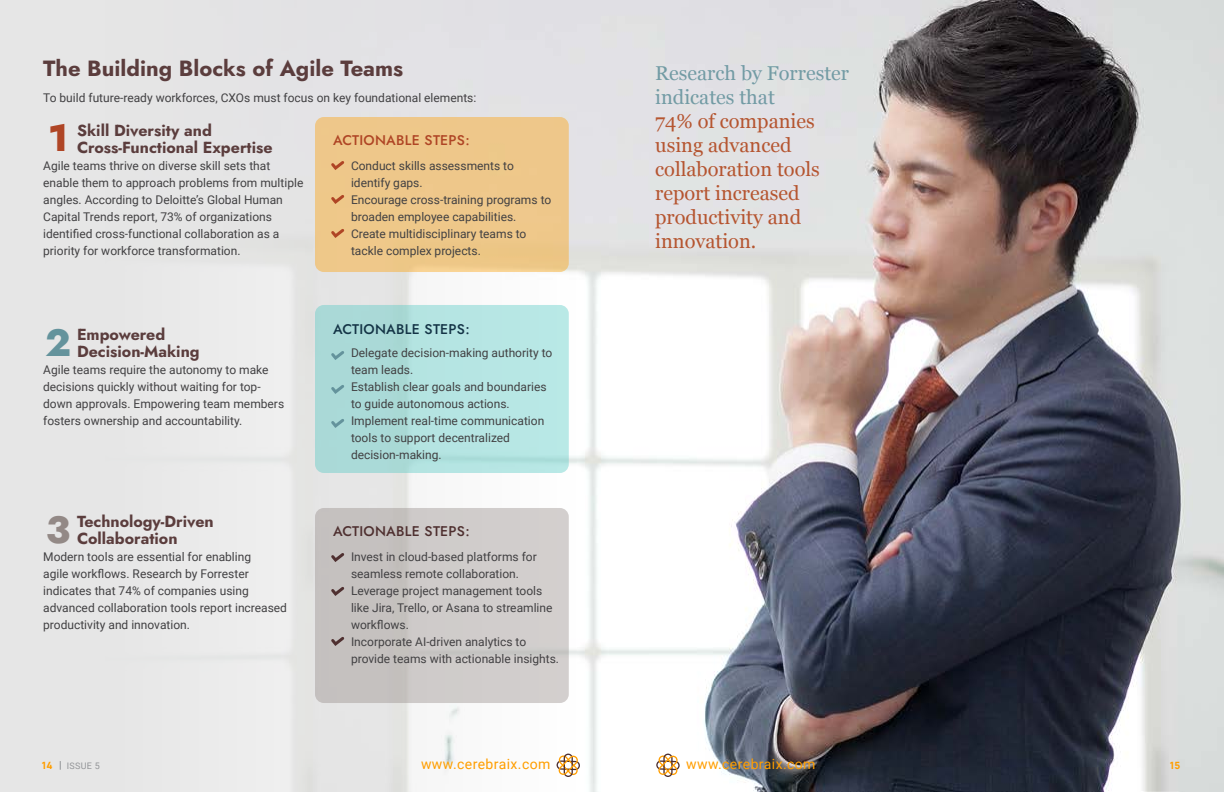
<style>
.page{position:relative;width:1224px;height:792px;background:#e6e6e6}
.page>*{position:absolute;margin:0;border:0;box-sizing:border-box;transform-origin:0 0}
.t1{font:800 38px "Jost";color:#af4525}
.t2{font:800 38px "Jost";color:#64939c}
.t3{font:800 38px "Jost";color:#938986}
.t4{font:700 22px "Jost";color:#5b3d3d}
.t5{font:20px/24px "Georgia";color:#b55530}
.t6{font:20px/24px "Georgia";color:#729ba4}
.t7{font:700 16px/17px "Jost";color:#5b3d3d}
.t8{font:14px "Roboto";letter-spacing:.03em;color:#ff9e00}
.t9{font:500 14px "Jost";letter-spacing:.02em;color:#af4525}
.t10{font:500 14px "Jost";letter-spacing:.02em;color:#143446}
.t11{font:500 14px "Jost";letter-spacing:.02em;color:#4f3030}
.t12{font:12px/17px "Roboto";color:#414042}
.t13{font:800 10px "Manrope";color:#ff9e00}
.t14{font:9px "Roboto";letter-spacing:.03em;color:#939598}
</style>
<div class="page">
<img style="left:308px;top:0;width:916px;height:792px">
<div style="left:315px;top:117px;width:254px;height:155px;background:#eec78a;border-radius:9px"></div>
<div style="left:315px;top:305px;width:254px;height:168px;background:linear-gradient(to right,#a8d7d5,#bbebe8);border-radius:9px"></div>
<div style="left:315px;top:508px;width:254px;height:195px;background:#cfcbca;border-radius:9px"></div>
<svg style="left:331px;top:161px;width:14px;height:9px"></svg>
<svg style="left:328px;top:348px;width:19px;height:14px"></svg>
<svg style="left:328px;top:550px;width:19px;height:14px"></svg>
<svg style="left:331px;top:195px;width:14px;height:9px"></svg>
<svg style="left:328px;top:382px;width:19px;height:14px"></svg>
<svg style="left:328px;top:584px;width:19px;height:14px"></svg>
<svg style="left:331px;top:229px;width:14px;height:9px"></svg>
<svg style="left:328px;top:416px;width:19px;height:14px"></svg>
<svg style="left:328px;top:634px;width:19px;height:14px"></svg>
<svg style="left:656px;top:754px;width:24px;height:23px"></svg>
<svg style="left:556px;top:754px;width:24px;height:23px"></svg>
<h2 class="t4" style="left:43px;top:53px;width:362px">The Building Blocks of Agile Teams</h2>
<p class="t12" style="left:43px;top:89px;width:435px">To build future-ready workforces, CXOs must focus on key foundational elements:</p>
<h3 class="t7" style="left:77px;top:122px;width:197px">Skill Diversity and<br>Cross-Functional Expertise</h3>
<p class="t12" style="left:43px;top:157px;width:262px">Agile teams thrive on diverse skill sets that enable them to approach problems from multiple angles. According to Deloitte’s Global Human Capital Trends report, 73% of organizations identified cross-functional collaboration as a priority for workforce transformation.</p>
<h1 class="t1" style="left:48px;top:112px;width:22px">1</h1>
<p class="t9" style="left:333px;top:131px;width:138px">ACTIONABLE STEPS:</p>
<p class="t12" style="left:351px;top:157px;width:202px">Conduct skills assessments to identify gaps.<br>Encourage cross-training programs to broaden employee capabilities.<br>Create multidisciplinary teams to tackle complex projects.</p>
<h3 class="t7" style="left:77px;top:326px;width:124px">Empowered<br>Decision-Making</h3>
<p class="t12" style="left:43px;top:361px;width:243px">Agile teams require the autonomy to make decisions quickly without waiting for top&shy;down approvals. Empowering team members fosters ownership and accountability.</p>
<h1 class="t2" style="left:45px;top:316px;width:27px">2</h1>
<h3 class="t7" style="left:77px;top:513px;width:138px">Technology-Driven<br>Collaboration</h3>
<p class="t12" style="left:43px;top:548px;width:245px">Modern tools are essential for enabling<br>agile workflows. Research by Forrester indicates that 74% of companies using advanced collaboration tools report increased productivity and innovation.</p>
<h1 class="t3" style="left:46px;top:503px;width:26px">3</h1>
<p class="t10" style="left:333px;top:320px;width:138px">ACTIONABLE STEPS:</p>
<p class="t12" style="left:351px;top:344px;width:203px">Delegate decision-making authority to team leads.<br>Establish clear goals and boundaries to guide autonomous actions.<br>Implement real-time communication tools to support decentralized decision-making.</p>
<p class="t11" style="left:333px;top:522px;width:138px">ACTIONABLE STEPS:</p>
<p class="t12" style="left:351px;top:548px;width:210px">Invest in cloud-based platforms for seamless remote collaboration.<br>Leverage project management tools like Jira, Trello, or Asana to streamline workflows.<br>Incorporate AI-driven analytics to provide teams with actionable insights.</p>
<h3 class="t6" style="left:655px;top:60px;width:195px">Research by Forrester indicates that</h3>
<h3 class="t5" style="left:655px;top:108px;width:166px">74% of companies using advanced collaboration tools report increased productivity and innovation.</h3>
<p class="t13" style="left:42px;top:758px;width:12px">14</p>
<p class="t14" style="left:67px;top:759px;width:34px">ISSUE 5</p>
<p class="t8" style="left:421px;top:754px;width:131px">www.cerebraix.com</p>
<p class="t8" style="left:686px;top:754px;width:131px">www.cerebraix.com</p>
<p class="t13" style="left:1170px;top:758px;width:12px">15</p>
</div>
